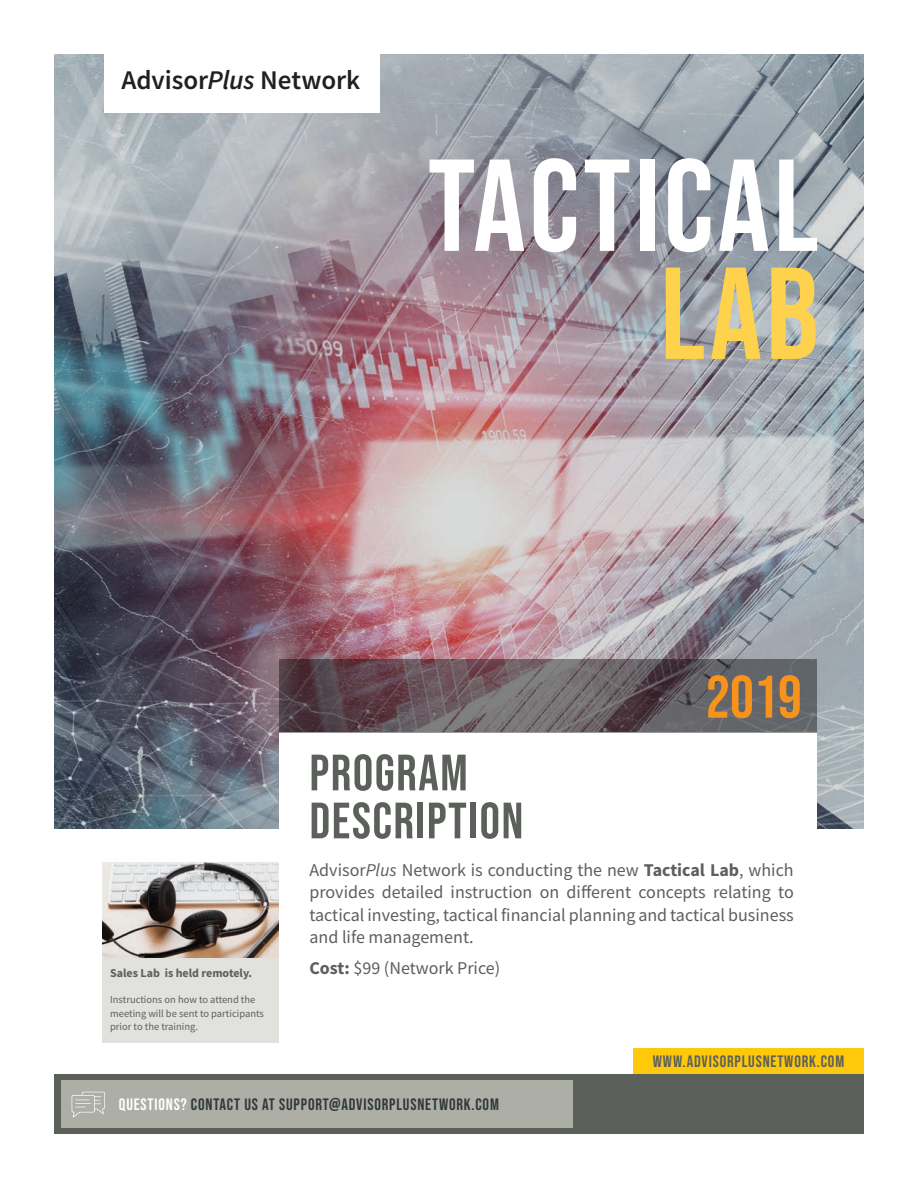
<style>
.page{position:relative;width:918px;height:1188px;background:#fff}
.page>*{position:absolute;margin:0;border:0;box-sizing:border-box;transform-origin:0 0}
.t1{font:130.5px "Bebas Neue";letter-spacing:.03em;color:#fff}
.t2{font:130.5px "Bebas Neue";color:#fed24c}
.t3{font:60px "Bebas Neue";color:#f7931d}
.t4{font:51px/48px "Bebas Neue";letter-spacing:.03em;color:#5b605a}
.t5{font:600 27px "Source Sans Pro";letter-spacing:-.005em;color:#231f20}
.t6{font:18px/22.5px "Source Sans Pro";color:#5b605a;text-align:justify}
.t7{font:16.5px "Bebas Neue";letter-spacing:.05em;color:#30383a}
.t8{font:16.5px "Bebas Neue";letter-spacing:.05em;color:#5b605a}
.t9{font:700 12px "Source Sans Pro";color:#5b605a}
.t10{font:10.5px/13.5px "Source Sans Pro";color:#5b605a}
.s1{font-style:italic}
.s2{font-weight:700}
.s3{color:#fff}
</style>
<div class="page">
<img style="left:54px;top:54px;width:810px;height:775px">
<svg style="left:103px;top:862px;width:176px;height:96px;background:#a79e99"></svg>
<div style="left:54px;top:1074px;width:810px;height:60px;background:#5b605a"></div>
<div style="left:103px;top:958px;width:176px;height:85px;background:#e1e1dd"></div>
<div style="left:61px;top:1080px;width:178px;height:48px;background:#adaea5"></div>
<svg style="left:72px;top:1092px;width:33px;height:26px"></svg>
<div style="left:279px;top:732px;width:538px;height:124px;background:#fff"></div>
<svg style="left:279px;top:659px;width:538px;height:73px;background:#64595e"></svg>
<div style="left:633px;top:1049px;width:231px;height:25px;background:#fec80b"></div>
<div style="left:119px;top:1080px;width:453px;height:48px;background:#adaea5"></div>
<div style="left:104px;top:0;width:276px;height:113px;background:#fff"></div>
<h3 class="t5" style="left:121px;top:63px;width:241px">Advisor<span class="s1">Plus</span> Network</h3>
<h1 class="t1" style="left:428px;top:132px;width:392px">TACTICAL</h1>
<h1 class="t2" style="left:660px;top:240px;width:160px">LAB</h1>
<h2 class="t3" style="left:706px;top:663px;width:97px">2019</h2>
<h3 class="t4" style="left:310px;top:748px;width:215px">PROGRAM<br>DESCRIPTION</h3>
<p class="t6" style="left:310px;top:858px;width:486px">Advisor<span class="s1">Plus</span> Network is conducting the new <span class="s2">Tactical Lab</span>, which provides detailed instruction on different concepts relating to tactical investing, tactical financial planning and tactical business and life management.</p>
<p class="t9" style="left:110px;top:965px;width:144px">Sales Lab is held remotely.</p>
<p class="t6" style="left:310px;top:957px;width:192px"><span class="s2">Cost:</span> $99 (Network Price)</p>
<p class="t10" style="left:110px;top:993px;width:155px">Instructions on how to attend the meeting will be sent to participants prior to the training.</p>
<p class="t7" style="left:119px;top:1095px;width:382px"><span class="s3">QUESTIONS?</span> CONTACT US AT SUPPORT@ADVISORPLUSNETWORK.COM</p>
<p class="t8" style="left:653px;top:1052px;width:193px">WWW.ADVISORPLUSNETWORK.COM</p>
</div>
